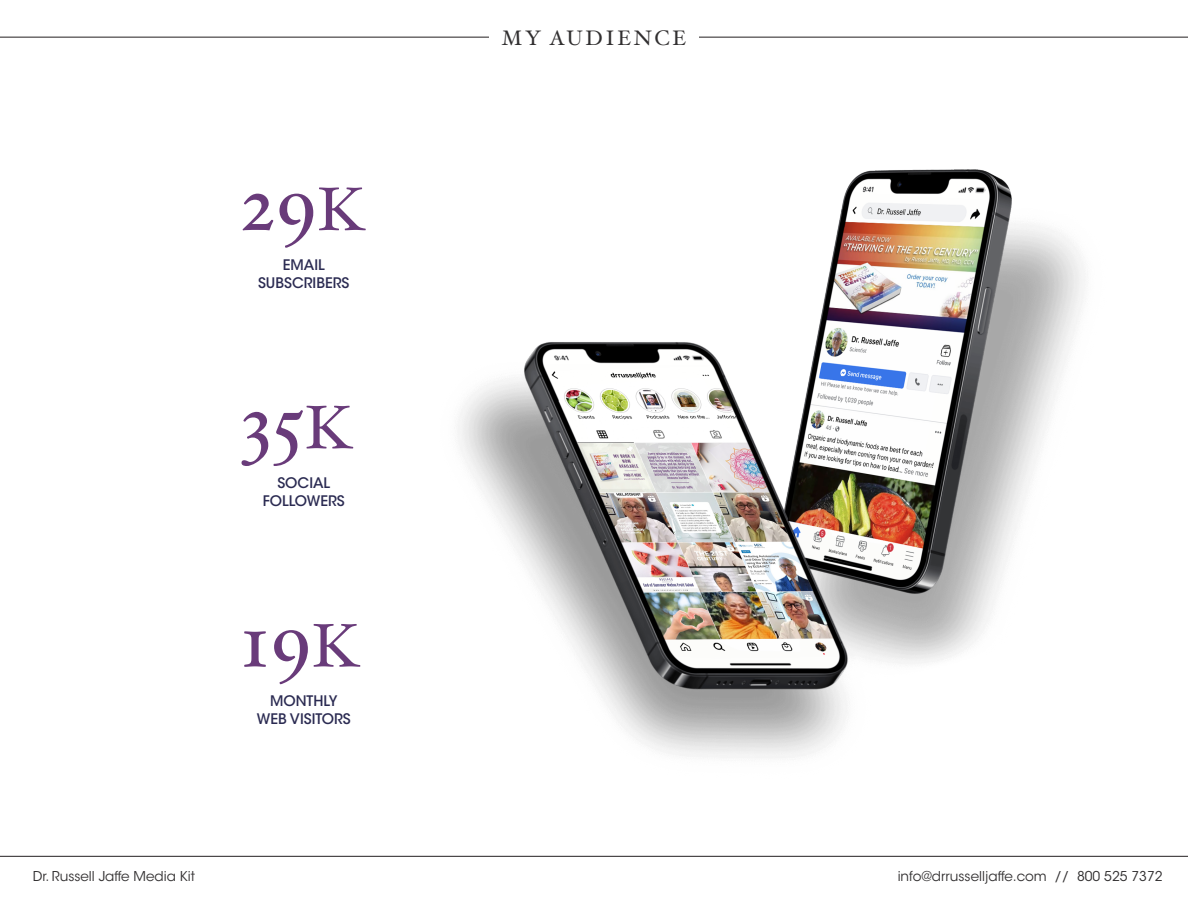
<style>
.page{position:relative;width:1188px;height:918px;background:#fff}
.page>*{position:absolute;margin:0;border:0;box-sizing:border-box;transform-origin:0 0}
.t1{font:79.5px "Hoefler Text";color:#693b7a}
.t2{font:21px "Hoefler Text";letter-spacing:.125em;color:#312f30}
.t3{font:500 14.4px/18.1px "ITC Avant Garde Std";color:#2b2b52;text-align:center}
.t4{font:13.5px "ITC Avant Garde Std";color:#312f30}
.s1{font-size:61.5px}
</style>
<div class="page">
<img style="left:458px;top:169px;width:627px;height:589px">
<hr style="left:0;top:37px;width:1188px;height:1px;background:#231f20">
<div style="left:489px;top:25px;width:210px;height:22px;background:#fff"></div>
<hr style="left:0;top:856px;width:1188px;height:1px;background:#231f20">
<p class="t1" style="left:240px;top:156px;width:127px">29<span class="s1">K</span></p>
<p class="t3" style="left:283px;top:256px;width:44px">EMAIL</p>
<p class="t3" style="left:258px;top:274px;width:93px">SUBSCRIBERS</p>
<p class="t1" style="left:240px;top:374px;width:115px">35<span class="s1">K</span></p>
<p class="t3" style="left:277px;top:474px;width:54px">SOCIAL</p>
<p class="t3" style="left:263px;top:492px;width:84px">FOLLOWERS</p>
<p class="t1" style="left:240px;top:592px;width:122px">19<span class="s1">K</span></p>
<p class="t3" style="left:257px;top:692px;width:95px">MONTHLY<br>WEB VISITORS</p>
<p class="t2" style="left:502px;top:25px;width:186px">MY AUDIENCE</p>
<p class="t4" style="left:33px;top:868px;width:164px">Dr. Russell Jaffe Media Kit</p>
<p class="t4" style="left:898px;top:868px;width:266px">info@drrusselljaffe.com // 800 525 7372</p>
</div>
